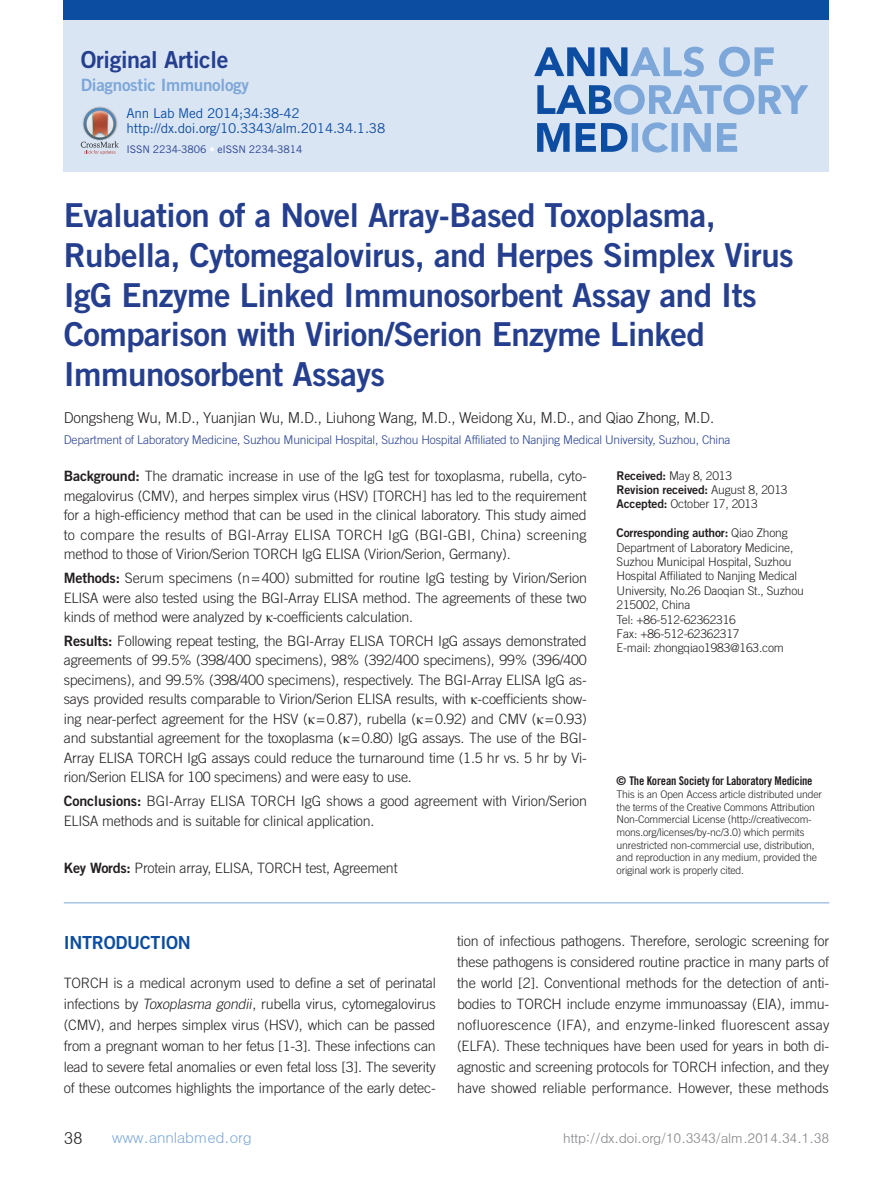
<style>
.page{position:relative;width:893px;height:1191px;background:#fff}
.page>*{position:absolute;margin:0;border:0;box-sizing:border-box;transform-origin:0 0}
.제목{font:33px/39.6px "Trade Gothic LT Std Bd 2";letter-spacing:-.015em;color:#253f8e}
.논문분류{font:23.4px "Trade Gothic LT Std Bd 2";letter-spacing:-.015em;color:#253f8e}
.본문대제목{font:18px "Trade Gothic LT Std Bd 2";letter-spacing:-.015em;color:#0d4da1}
.논문소분류{font:16.95px "Trade Gothic LT Std Bd 2";letter-spacing:-.015em;color:#7ca7d8}
.URL{font:16.5px "Dotum";color:#231f20}
.저자{font:300 15px "Trade Gothic LT Std";letter-spacing:-.015em;color:#231f20}
.URL-2{font:15px "Dotum";letter-spacing:-.02em;color:#7ca7d8}
.초록{font:300 14.25px/19.5px "Trade Gothic LT Std";letter-spacing:-.015em;color:#231f20;text-align:justify}
.본문{font:300 14.25px/21px "Trade Gothic LT Std";letter-spacing:-.005em;color:#231f20;text-align:justify}
.t1{font:13.5px "Dotum";letter-spacing:-.03em;color:#808285}
.DOI_단락{font:13.5px "Trade Gothic LT Std";letter-spacing:-.015em;color:#0d4da1}
.서지단락{font:13.5px "Trade Gothic LT Std";letter-spacing:-.015em;color:#0d4da1}
.교신저자{font:300 12px/14.4px "Trade Gothic LT Std";letter-spacing:-.015em;color:#231f20}
.소속{font:300 12px "Trade Gothic LT Std";letter-spacing:-.015em;color:#253f8e}
.교신저자-2{font:12px "Trade Gothic LT Std Bd 2";letter-spacing:-.015em;color:#231f20}
.t2{font:12px "Trade Gothic LT Std Bd Cn 20";letter-spacing:-.015em;color:#231f20}
.t3{font:300 10.5px/12.6px "Trade Gothic LT Std";letter-spacing:-.015em;color:#231f20}
.ISSN{font:10.5px "Trade Gothic LT Std";letter-spacing:-.015em;color:#253f8e}
.s1{color:#fff}
.s2{font-family:"Trade Gothic LT Std Bd 2";font-weight:400}
.s3{font-family:"Times New Roman";font-weight:400}
.s4{font-family:"Trade Gothic LT Std";font-weight:300}
.s5{font-family:"Trade Gothic LT Std Bd 2"}
.s6{font-style:italic}
</style>
<div class="page">
<div style="left:64px;top:0;width:765px;height:172px;background:#dae5f4"></div>
<div style="left:64px;top:0;width:765px;height:19px;background:#0d4da1"></div>
<svg style="left:537px;top:122px;width:200px;height:30px"></svg>
<svg style="left:537px;top:84px;width:271px;height:31px"></svg>
<svg style="left:534px;top:47px;width:240px;height:30px"></svg>
<hr style="left:64px;top:902px;width:765px;height:1px;background:#7ca7d8">
<img style="left:94px;top:106px;width:12px;height:2px">
<svg style="left:81px;top:108px;width:38px;height:46px"></svg>
<p class="논문분류" style="left:81px;top:45px;width:149px">Original Article</p>
<p class="논문소분류" style="left:81px;top:75px;width:170px">Diagnostic Immunology</p>
<p class="서지단락" style="left:127px;top:105px;width:175px">Ann Lab Med 2014;34:38-42</p>
<p class="DOI_단락" style="left:127px;top:120px;width:260px">http://dx.doi.org/10.3343/alm.2014.34.1.38</p>
<p class="ISSN" style="left:127px;top:143px;width:177px">ISSN 2234-3806 <span class="s1">•</span> eISSN 2234-3814</p>
<p class="제목" style="left:64px;top:195px;width:732px">Evaluation of a Novel Array-Based Toxoplasma, Rubella, Cytomegalovirus, and Herpes Simplex Virus IgG Enzyme Linked Immunosorbent Assay and Its Comparison with Virion/Serion Enzyme Linked Immunosorbent Assays</p>
<p class="저자" style="left:64px;top:409px;width:652px">Dongsheng Wu, M.D., Yuanjian Wu, M.D., Liuhong Wang, M.D., Weidong Xu, M.D., and Qiao Zhong, M.D.</p>
<p class="소속" style="left:64px;top:433px;width:668px">Department of Laboratory Medicine, Suzhou Municipal Hospital, Suzhou Hospital Affiliated to Nanjing Medical University, Suzhou, China</p>
<p class="초록" style="left:64px;top:466px;width:524px"><span class="s2">Background:</span> The dramatic increase in use of the IgG test for toxoplasma, rubella, cyto&shy;megalovirus (CMV), and herpes simplex virus (HSV) [TORCH] has led to the requirement for a high-efficiency method that can be used in the clinical laboratory. This study aimed to compare the results of BGI-Array ELISA TORCH IgG (BGI-GBI, China) screening method to those of Virion/Serion TORCH IgG ELISA (Virion/Serion, Germany).</p>
<p class="초록" style="left:64px;top:568px;width:525px"><span class="s2">Methods:</span> Serum specimens (n=400) submitted for routine IgG testing by Virion/Serion ELISA were also tested using the BGI-Array ELISA method. The agreements of these two kinds of method were analyzed by <span class="s3">κ</span>-coefficients calculation.</p>
<p class="초록" style="left:64px;top:631px;width:524px"><span class="s2">Results:</span> Following repeat testing, the BGI-Array ELISA TORCH IgG assays demonstrated agreements of 99.5% (398/400 specimens), 98% (392/400 specimens), 99% (396/400 specimens), and 99.5% (398/400 specimens), respectively. The BGI-Array ELISA IgG as&shy;says provided results comparable to Virion/Serion ELISA results, with <span class="s3">κ</span>-coefficients show&shy;ing near-perfect agreement for the HSV (<span class="s3">κ</span>=0.87), rubella (<span class="s3">κ</span>=0.92) and CMV (<span class="s3">κ</span>=0.93) and substantial agreement for the toxoplasma (<span class="s3">κ</span>=0.80) IgG assays. The use of the BGI-Array ELISA TORCH IgG assays could reduce the turnaround time (1.5 hr vs. 5 hr by Vi&shy;rion/Serion ELISA for 100 specimens) and were easy to use.</p>
<p class="초록" style="left:64px;top:791px;width:525px"><span class="s2">Conclusions:</span> BGI-Array ELISA TORCH IgG shows a good agreement with Virion/Serion<br>ELISA methods and is suitable for clinical application.</p>
<p class="초록" style="left:64px;top:858px;width:335px"><span class="s2">Key Words:</span> Protein array, ELISA, TORCH test, Agreement</p>
<p class="교신저자-2" style="left:617px;top:468px;width:117px">Received: <span class="s4">May 8, 2013</span></p>
<p class="교신저자-2" style="left:617px;top:482px;width:172px">Revision received: <span class="s4">August 8, 2013</span></p>
<p class="교신저자" style="left:617px;top:496px;width:143px"><span class="s2">Accepted:</span> October 17, 2013</p>
<p class="교신저자-2" style="left:617px;top:525px;width:173px">Corresponding author: <span class="s4">Qiao Zhong</span></p>
<p class="교신저자" style="left:617px;top:540px;width:189px">Department of Laboratory Medicine, Suzhou Municipal Hospital, Suzhou Hospital Affiliated to Nanjing Medical University, No.26 Daoqian St., Suzhou 215002, China</p>
<p class="교신저자" style="left:617px;top:612px;width:121px">Tel: +86-512-62362316</p>
<p class="교신저자" style="left:617px;top:626px;width:124px">Fax: +86-512-62362317</p>
<p class="교신저자" style="left:617px;top:640px;width:169px">E-mail: zhongqiao1983@163.com</p>
<p class="t2" style="left:617px;top:773px;width:198px"><span class="s5">©</span> The Korean Society for Laboratory Medicine</p>
<p class="t3" style="left:617px;top:788px;width:207px">This is an Open Access article distributed under the terms of the Creative Commons Attribution Non-Commercial License (http://creativecom&shy;mons.org/licenses/by-nc/3.0) which permits</p>
<p class="t3" style="left:617px;top:838px;width:202px">unrestricted non-commercial use, distribution, and reproduction in any medium, provided the original work is properly cited.</p>
<p class="본문대제목" style="left:64px;top:931px;width:129px">INTRODUCTION</p>
<p class="본문" style="left:64px;top:972px;width:374px">TORCH is a medical acronym used to define a set of perinatal infections by <span class="s6">Toxoplasma gondii</span>, rubella virus, cytomegalovirus (CMV), and herpes simplex virus (HSV), which can be passed from a pregnant woman to her fetus [1-3]. These infections can lead to severe fetal anomalies or even fetal loss [3]. The severity of these outcomes highlights the importance of the early detec-</p>
<p class="본문" style="left:457px;top:930px;width:374px">tion of infectious pathogens. Therefore, serologic screening for these pathogens is considered routine practice in many parts of the world [2]. Conventional methods for the detection of anti&shy;bodies to TORCH include enzyme immunoassay (EIA), immu&shy;nofluorescence (IFA), and enzyme-linked fluorescent assay (ELFA). These techniques have been used for years in both di&shy;agnostic and screening protocols for TORCH infection, and they have showed reliable performance. However, these methods</p>
<p class="URL" style="left:64px;top:1129px;width:20px">38</p>
<p class="URL-2" style="left:112px;top:1130px;width:142px">www.annlabmed.org</p>
<p class="t1" style="left:563px;top:1131px;width:267px">http://dx.doi.org/10.3343/alm.2014.34.1.38</p>
</div>
